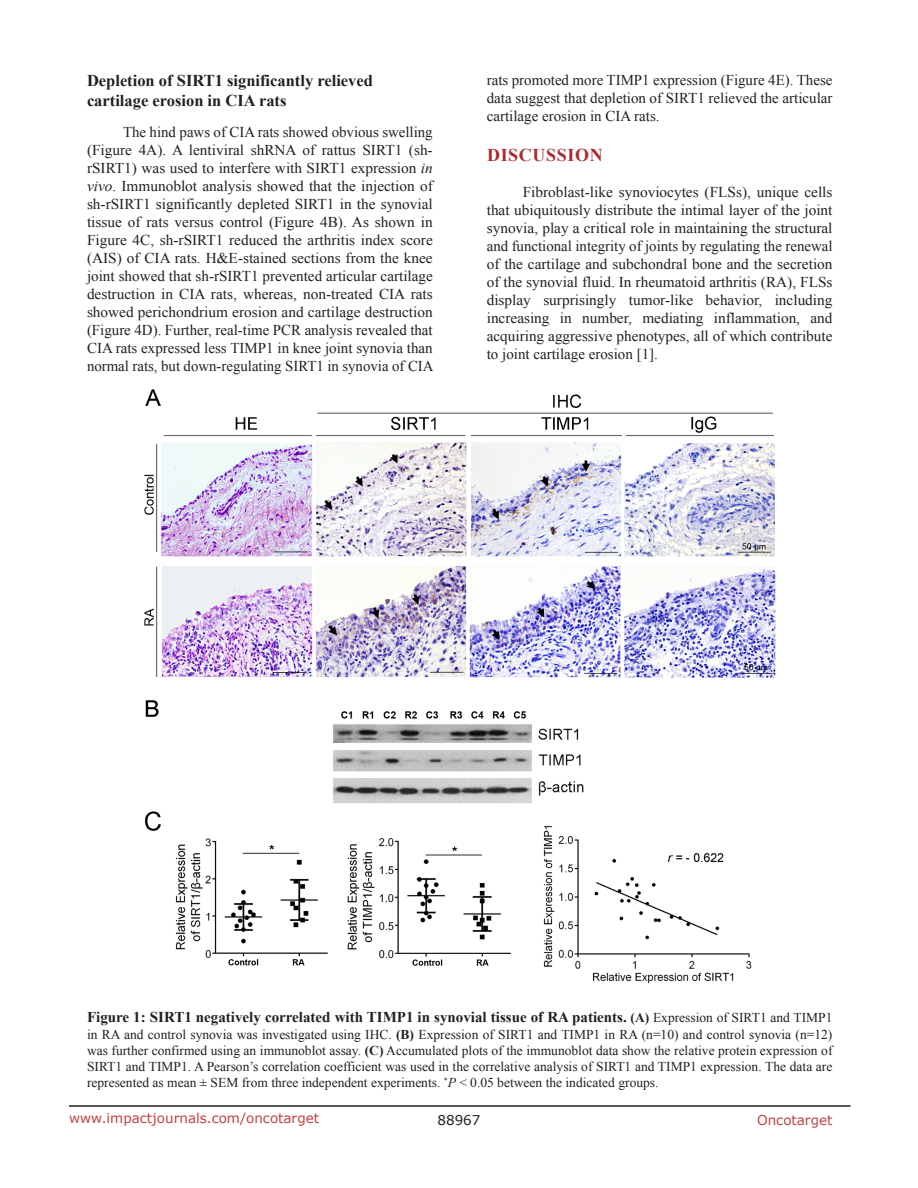
<style>
.page{position:relative;width:918px;height:1188px;background:#fff}
.page>*{position:absolute;margin:0;border:0;box-sizing:border-box;transform-origin:0 0}
.Heading{font:700 18px "Times New Roman";letter-spacing:.035em;color:#ac2b31}
.SubHeading{font:700 16.5px/19.8px "Times New Roman";color:#231f20}
.BodyText{font:15px/18px "Times New Roman";color:#231f20;text-align:justify}
.figuretext{font:700 15px "Times New Roman";color:#231f20}
.figuretext-2{font:13.5px/16.2px "Times New Roman";color:#231f20;text-align:justify}
.t1{font:13.5px "Verdana";color:#c24141}
.t2{font:13.5px "Verdana";color:#231f20}
.s1{font-style:italic}
.s2{font-size:13.5px}
.s3{font-weight:400;font-size:13.5px}
.s4{font-weight:700}
</style>
<div class="page">
<hr style="left:69px;top:1105px;width:781px;height:2px;background:#231f20">
<img style="left:144px;top:389px;width:632px;height:595px">
<p class="SubHeading" style="left:87px;top:70px;width:288px">Depletion of SIRT1 significantly relieved cartilage erosion in CIA rats</p>
<p class="BodyText" style="left:87px;top:123px;width:348px;text-indent:36px">The hind paws of CIA rats showed obvious swelling (Figure 4A). A lentiviral shRNA of rattus SIRT1 (sh&shy;rSIRT1) was used to interfere with SIRT1 expression <span class="s1">in vivo</span>. Immunoblot analysis showed that the injection of sh-rSIRT1 significantly depleted SIRT1 in the synovial tissue of rats versus control (Figure 4B). As shown in Figure 4C, sh-rSIRT1 reduced the arthritis index score (AIS) of CIA rats. H&amp;E-stained sections from the knee joint showed that sh-rSIRT1 prevented articular cartilage destruction in CIA rats, whereas, non-treated CIA rats showed perichondrium erosion and cartilage destruction (Figure 4D). Further, real-time PCR analysis revealed that CIA rats expressed less TIMP1 in knee joint synovia than normal rats, but down-regulating SIRT1 in synovia of CIA</p>
<p class="BodyText" style="left:487px;top:71px;width:347px">rats promoted more TIMP1 expression (Figure 4E). These data suggest that depletion of SIRT1 relieved the articular cartilage erosion in CIA rats.</p>
<p class="Heading" style="left:487px;top:142px;width:117px">DISCUSSION</p>
<p class="BodyText" style="left:487px;top:183px;width:347px;text-indent:36px">Fibroblast-like synoviocytes (FLSs), unique cells that ubiquitously distribute the intimal layer of the joint synovia, play a critical role in maintaining the structural and functional integrity of joints by regulating the renewal of the cartilage and subchondral bone and the secretion of the synovial fluid. In rheumatoid arthritis (RA), FLSs display surprisingly tumor-like behavior, including increasing in number, mediating inflammation, and acquiring aggressive phenotypes, all of which contribute to joint cartilage erosion [1].</p>
<p class="figuretext" style="left:87px;top:1007px;width:747px">Figure 1: SIRT1 negatively correlated with TIMP1 in synovial tissue of RA patients. <span class="s2">(A)</span> <span class="s3">Expression of SIRT1 and TIMP1</span></p>
<p class="figuretext-2" style="left:87px;top:1026px;width:747px">in RA and control synovia was investigated using IHC. <span class="s4">(B)</span> Expression of SIRT1 and TIMP1 in RA (n=10) and control synovia (n=12) was further confirmed using an immunoblot assay. <span class="s4">(C)</span> Accumulated plots of the immunoblot data show the relative protein expression of SIRT1 and TIMP1. A Pearson’s correlation coefficient was used in the correlative analysis of SIRT1 and TIMP1 expression. The data are represented as mean ± SEM from three independent experiments. <sup>*</sup><span class="s1">P</span> &lt; 0.05 between the indicated groups.</p>
<p class="t1" style="left:69px;top:1109px;width:252px">www.impactjournals.com/oncotarget</p>
<p class="t2" style="left:438px;top:1111px;width:44px">88967</p>
<p class="t1" style="left:757px;top:1111px;width:77px">Oncotarget</p>
</div>
